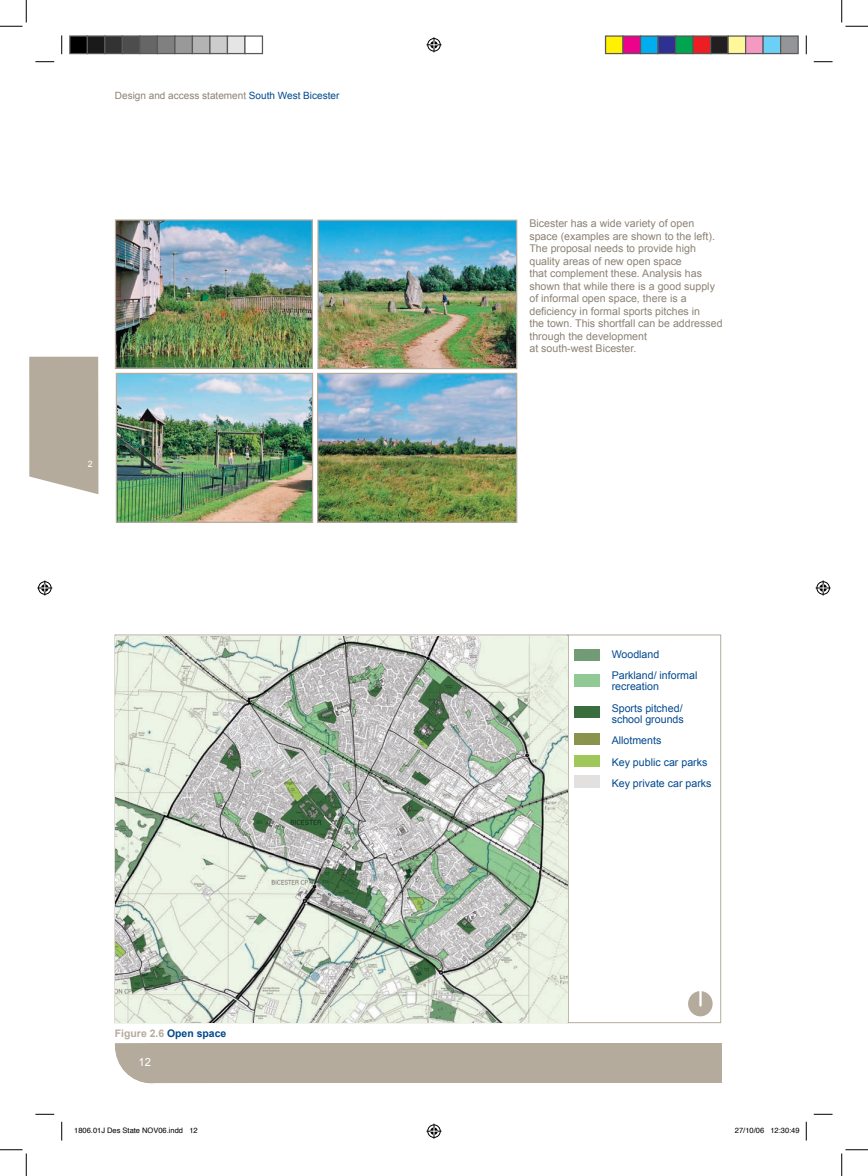
<style>
.page{position:relative;width:868px;height:1176px;background:#fff}
.page>*{position:absolute;margin:0;border:0;box-sizing:border-box;transform-origin:0 0}
.t1{font:11.25px "Arial";color:#fff}
.t2{font:10.62px/12.5px "Arial";color:#8c8274}
.t3{font:10.62px/21.5px "Arial";color:#01498e}
.t4{font:700 10.38px "Arial";color:#b4ab9d}
.t5{font:10px "Arial";color:#8c8274}
.t6{font:8.75px "Arial";color:#fff}
.t7{font:7.5px "Helvetica";color:#000}
.s1{color:#01498e}
</style>
<div class="page">
<svg style="left:115px;top:1043px;width:141px;height:41px;background:#b9b1a4"></svg>
<div style="left:256px;top:1043px;width:465px;height:40px;background:#b4ab9d"></div>
<svg style="left:29px;top:357px;width:69px;height:137px;background:#b9b0a3"></svg>
<div style="left:567px;top:635px;width:154px;height:388px;border:1px solid #b4ab9d"></div>
<img style="left:117px;top:221px;width:194px;height:146px">
<div style="left:115px;top:219px;width:198px;height:150px;border:1px solid #b4ab9d"></div>
<img style="left:118px;top:375px;width:193px;height:146px">
<div style="left:116px;top:373px;width:197px;height:150px;border:1px solid #b4ab9d"></div>
<img style="left:319px;top:222px;width:196px;height:145px">
<div style="left:317px;top:220px;width:200px;height:149px;border:1px solid #b4ab9d"></div>
<img style="left:319px;top:375px;width:196px;height:146px">
<div style="left:317px;top:373px;width:200px;height:150px;border:1px solid #b4ab9d"></div>
<img style="left:574px;top:706px;width:25px;height:12px">
<img style="left:574px;top:733px;width:25px;height:11px">
<img style="left:574px;top:755px;width:25px;height:11px">
<img style="left:116px;top:636px;width:451px;height:387px">
<div style="left:688px;top:991px;width:24px;height:25px;background:#b4ab9d;border-radius:50%"></div>
<svg style="left:699px;top:991px;width:2px;height:14px"></svg>
<svg style="left:35px;top:61px;width:19px;height:1px"></svg>
<svg style="left:813px;top:61px;width:19px;height:1px"></svg>
<svg style="left:35px;top:1113px;width:19px;height:2px"></svg>
<svg style="left:813px;top:1113px;width:19px;height:2px"></svg>
<svg style="left:61px;top:35px;width:1px;height:19px"></svg>
<svg style="left:61px;top:1122px;width:1px;height:18px"></svg>
<svg style="left:805px;top:35px;width:2px;height:19px"></svg>
<svg style="left:805px;top:1122px;width:2px;height:18px"></svg>
<svg style="left:0;top:0;width:27px;height:27px"></svg>
<svg style="left:0;top:1149px;width:27px;height:27px"></svg>
<svg style="left:841px;top:0;width:26px;height:27px"></svg>
<svg style="left:841px;top:1149px;width:26px;height:27px"></svg>
<svg style="left:426px;top:37px;width:15px;height:15px"></svg>
<svg style="left:426px;top:1123px;width:15px;height:15px"></svg>
<svg style="left:37px;top:580px;width:15px;height:15px"></svg>
<svg style="left:815px;top:580px;width:15px;height:15px"></svg>
<div style="left:70px;top:36px;width:17px;height:18px;background:#000"></div>
<div style="left:69px;top:35px;width:19px;height:19px;border:1px solid #595959"></div>
<div style="left:87px;top:36px;width:18px;height:18px;background:#1a1a1a"></div>
<div style="left:87px;top:35px;width:18px;height:19px;border:1px solid #595959"></div>
<div style="left:105px;top:36px;width:17px;height:18px;background:#333"></div>
<div style="left:104px;top:35px;width:19px;height:19px;border:1px solid #595959"></div>
<div style="left:122px;top:36px;width:18px;height:18px;background:#4d4d4d"></div>
<div style="left:122px;top:35px;width:18px;height:19px;border:1px solid #595959"></div>
<div style="left:140px;top:36px;width:17px;height:18px;background:#666"></div>
<div style="left:139px;top:35px;width:19px;height:19px;border:1px solid #595959"></div>
<div style="left:157px;top:36px;width:18px;height:18px;background:#808080"></div>
<div style="left:157px;top:35px;width:18px;height:19px;border:1px solid #595959"></div>
<div style="left:175px;top:36px;width:17px;height:18px;background:#999"></div>
<div style="left:174px;top:35px;width:19px;height:19px;border:1px solid #595959"></div>
<div style="left:192px;top:36px;width:18px;height:18px;background:#b3b3b3"></div>
<div style="left:192px;top:35px;width:18px;height:19px;border:1px solid #595959"></div>
<div style="left:210px;top:36px;width:17px;height:18px;background:#ccc"></div>
<div style="left:209px;top:35px;width:19px;height:19px;border:1px solid #595959"></div>
<div style="left:227px;top:36px;width:18px;height:18px;background:#e5e5e5"></div>
<div style="left:227px;top:35px;width:18px;height:19px;border:1px solid #595959"></div>
<div style="left:244px;top:35px;width:19px;height:19px;border:1px solid #595959"></div>
<div style="left:605px;top:36px;width:18px;height:18px;background:#fff101"></div>
<div style="left:605px;top:35px;width:18px;height:19px;border:1px solid #595959"></div>
<div style="left:623px;top:36px;width:17px;height:18px;background:#ed028c"></div>
<div style="left:622px;top:35px;width:19px;height:19px;border:1px solid #595959"></div>
<div style="left:640px;top:36px;width:18px;height:18px;background:#00aeef"></div>
<div style="left:640px;top:35px;width:18px;height:19px;border:1px solid #595959"></div>
<div style="left:658px;top:36px;width:17px;height:18px;background:#2e3092"></div>
<div style="left:657px;top:35px;width:19px;height:19px;border:1px solid #595959"></div>
<div style="left:675px;top:36px;width:18px;height:18px;background:#00a54f"></div>
<div style="left:675px;top:35px;width:18px;height:19px;border:1px solid #595959"></div>
<div style="left:693px;top:36px;width:17px;height:18px;background:#ee1d23"></div>
<div style="left:692px;top:35px;width:19px;height:19px;border:1px solid #595959"></div>
<div style="left:710px;top:36px;width:18px;height:18px;background:#231f20"></div>
<div style="left:710px;top:35px;width:18px;height:19px;border:1px solid #595959"></div>
<div style="left:728px;top:36px;width:17px;height:18px;background:#fff79a"></div>
<div style="left:727px;top:35px;width:19px;height:19px;border:1px solid #595959"></div>
<div style="left:745px;top:36px;width:18px;height:18px;background:#f499c2"></div>
<div style="left:745px;top:35px;width:18px;height:19px;border:1px solid #595959"></div>
<div style="left:763px;top:36px;width:17px;height:18px;background:#6bcff6"></div>
<div style="left:762px;top:35px;width:19px;height:19px;border:1px solid #595959"></div>
<div style="left:780px;top:36px;width:18px;height:18px;background:#939598"></div>
<div style="left:780px;top:35px;width:18px;height:19px;border:1px solid #595959"></div>
<p class="t5" style="left:115px;top:90px;width:226px">Design and access statement <span class="s1">South West Bicester</span></p>
<p class="t6" style="left:88px;top:459px;width:6px">2</p>
<p class="t4" style="left:115px;top:1027px;width:113px">Figure 2.6 <span class="s1">Open space</span></p>
<p class="t1" style="left:139px;top:1055px;width:14px">12</p>
<p class="t2" style="left:529px;top:217px;width:195px">Bicester has a wide variety of open space (examples are shown to the left).<br>The proposal needs to provide high quality areas of new open space<br>that complement these. Analysis has shown that while there is a good supply of informal open space, there is a deficiency in formal sports pitches in<br>the town. This shortfall can be addressed through the development<br>at south-west Bicester.</p>
<p class="t3" style="left:611px;top:643px;width:87px">Woodland<br>Parkland/ informal</p>
<p class="t3" style="left:611px;top:675px;width:72px">recreation<br>Sports pitched/</p>
<p class="t3" style="left:611px;top:708px;width:101px">school grounds<br>Allotments<br>Key public car parks<br>Key private car parks</p>
<p class="t7" style="left:74px;top:1124px;width:125px">1806.01J Des State NOV06.indd 12</p>
<p class="t7" style="left:735px;top:1124px;width:66px">27/10/06 12:30:49</p>
</div>
